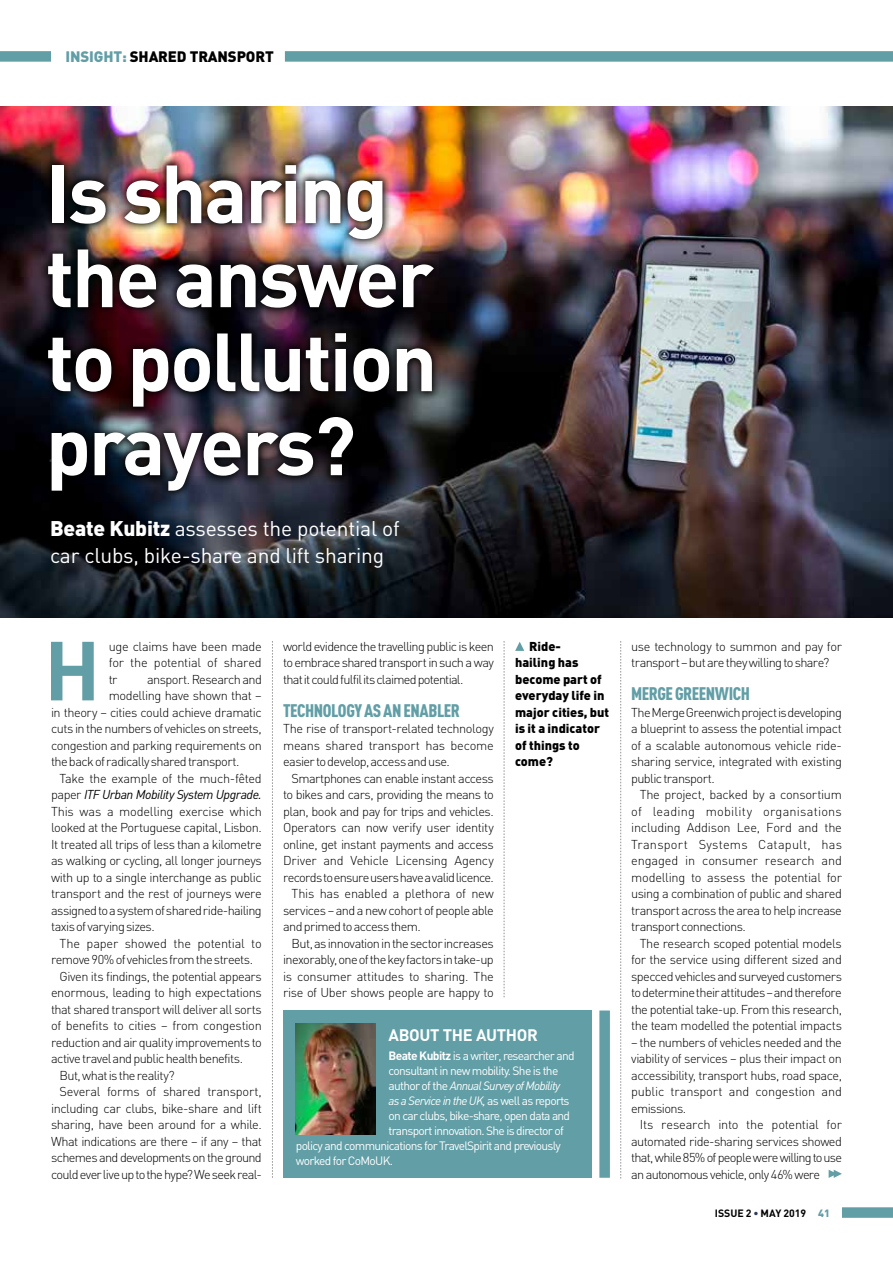
<style>
.page{position:relative;width:893px;height:1263px;background:#fff}
.page>*{position:absolute;margin:0;border:0;box-sizing:border-box;transform-origin:0 0}
.t1{font:700 82.2px "DIN";color:#619ea6}
.t2{font:700 81px/84px "DIN";letter-spacing:-.03em;color:#fff}
.t3{font:21px/26.2px "DIN";letter-spacing:-.01em;color:#fff}
.t4{font:900 18px "DIN Cond";letter-spacing:-.025em;color:#619ea6}
.t5{font:700 16.5px "DIN";letter-spacing:-.02em;color:#fff}
.t6{font:900 15px "DIN";letter-spacing:-.01em;color:#000}
.t7{font:300 12.75px/16.5px "DIN";letter-spacing:-.04em;color:#000;text-align:justify}
.t8{font:300 12.75px "DIN";letter-spacing:-.02em;color:#000}
.t9{font:900 12.75px/16.5px "DIN";color:#000}
.t10{font:italic 12.75px "DIN";letter-spacing:-.04em;color:#000}
.t11{font:300 12.75px "DIN";letter-spacing:-.015em;color:#000}
.t12{font:900 12.75px "DIN";color:#619ea6}
.t13{font:12px "DIN";letter-spacing:-.06em;color:#fff}
.t14{font:italic 12px "DIN";letter-spacing:-.06em;color:#fff}
.t15{font:700 10.5px "DIN";color:#000}
.s1{color:#619ea6}
.s2{font-weight:900}
.s3{font-weight:300;font-style:normal}
.s4{font-weight:700}
.s5{font-style:normal}
.s6{color:#2e3a5c}
.s7{font-weight:900;color:#619ea6}
</style>
<div class="page">
<svg style="left:272px;top:641px;width:1px;height:537px"></svg>
<svg style="left:620px;top:641px;width:1px;height:537px"></svg>
<svg style="left:504px;top:641px;width:1px;height:356px"></svg>
<div style="left:842px;top:1207px;width:51px;height:11px;background:#619ea6"></div>
<img style="left:0;top:106px;width:893px;height:512px">
<div style="left:0;top:51px;width:51px;height:11px;background:#619ea6"></div>
<div style="left:285px;top:51px;width:608px;height:11px;background:#619ea6"></div>
<svg style="left:829px;top:1170px;width:13px;height:8px"></svg>
<div style="left:283px;top:1011px;width:308px;height:167px;background:#619ea6"></div>
<img style="left:296px;top:1023px;width:80px;height:111px">
<div style="left:599px;top:1010px;width:11px;height:168px;background:#619ea6"></div>
<svg style="left:515px;top:642px;width:9px;height:9px"></svg>
<img style="left:38px;top:155px;width:405px;height:345px">
<p class="t6" style="left:65px;top:46px;width:210px"><span class="s1">INSIGHT:</span> SHARED TRANSPORT</p>
<h2 class="t2" style="left:46px;top:148px;width:393px">Is sharing the answer to pollution prayers?</h2>
<p class="t12" style="left:49px;top:456px;width:5px">‘</p>
<h3 class="t3" style="left:50px;top:515px;width:351px"><span class="s2">Beate Kubitz</span> assesses the potential of car clubs, bike-share and lift sharing</h3>
<h1 class="t1" style="left:44px;top:617px;width:58px">H</h1>
<p class="t7" style="left:109px;top:637px;width:155px">uge claims have been made for the potential of shared tr</p>
<p class="t7" style="left:147px;top:670px;width:116px">ansport. Research and</p>
<p class="t7" style="left:109px;top:687px;width:155px">modelling have shown that –</p>
<p class="t7" style="left:51px;top:703px;width:212px">in theory – cities could achieve dramatic</p>
<p class="t7" style="left:51px;top:720px;width:212px">cuts in the numbers of vehicles on streets,</p>
<p class="t7" style="left:51px;top:736px;width:212px">congestion and parking requirements on</p>
<p class="t7" style="left:51px;top:753px;width:190px">the back of radically shared transport.</p>
<p class="t7" style="left:60px;top:769px;width:204px">Take the example of the much-fêted</p>
<p class="t10" style="left:51px;top:787px;width:212px"><span class="s3">paper</span> ITF Urban Mobility System Upgrade.</p>
<p class="t8" style="left:51px;top:803px;width:212px">This was a modelling exercise which</p>
<p class="t7" style="left:51px;top:819px;width:212px">looked at the Portuguese capital, Lisbon.</p>
<p class="t7" style="left:51px;top:835px;width:212px">It treated all trips of less than a kilometre</p>
<p class="t7" style="left:51px;top:852px;width:212px">as walking or cycling, all longer journeys</p>
<p class="t7" style="left:51px;top:868px;width:212px">with up to a single interchange as public</p>
<p class="t7" style="left:51px;top:885px;width:212px">transport and the rest of journeys were</p>
<p class="t7" style="left:51px;top:901px;width:212px">assigned to a system of shared ride-hailing</p>
<p class="t7" style="left:51px;top:918px;width:105px">taxis of varying sizes.</p>
<p class="t11" style="left:60px;top:935px;width:204px">The paper showed the potential to</p>
<p class="t7" style="left:51px;top:951px;width:204px">remove 90% of vehicles from the streets.</p>
<p class="t7" style="left:60px;top:967px;width:204px">Given its findings, the potential appears</p>
<p class="t7" style="left:51px;top:984px;width:212px">enormous, leading to high expectations</p>
<p class="t7" style="left:51px;top:1000px;width:212px">that shared transport will deliver all sorts</p>
<p class="t7" style="left:51px;top:1017px;width:212px">of benefits to cities – from congestion</p>
<p class="t7" style="left:51px;top:1033px;width:212px">reduction and air quality improvements to</p>
<p class="t7" style="left:51px;top:1050px;width:194px">active travel and public health benefits.</p>
<p class="t7" style="left:60px;top:1066px;width:117px">But, what is the reality?</p>
<p class="t8" style="left:60px;top:1083px;width:204px">Several forms of shared transport,</p>
<p class="t7" style="left:51px;top:1099px;width:212px">including car clubs, bike-share and lift</p>
<p class="t7" style="left:51px;top:1116px;width:212px">sharing, have been around for a while.</p>
<p class="t7" style="left:51px;top:1132px;width:212px">What indications are there – if any – that</p>
<p class="t7" style="left:51px;top:1149px;width:212px">schemes and developments on the ground</p>
<p class="t7" style="left:51px;top:1165px;width:212px">could ever live up to the hype? We seek real-</p>
<p class="t7" style="left:283px;top:637px;width:212px">world evidence the travelling public is keen to embrace shared transport in such a way that it could fulfil its claimed potential.</p>
<h3 class="t4" style="left:283px;top:699px;width:178px">TECHNOLOGY AS AN ENABLER</h3>
<p class="t7" style="left:283px;top:720px;width:212px">The rise of transport-related technology means shared transport has become easier to develop, access and use.</p>
<p class="t7" style="left:292px;top:769px;width:204px">Smartphones can enable instant access</p>
<p class="t7" style="left:283px;top:786px;width:212px">to bikes and cars, providing the means to</p>
<p class="t7" style="left:283px;top:802px;width:212px">plan, book and pay for trips and vehicles.</p>
<p class="t7" style="left:283px;top:819px;width:212px">Operators can now verify user identity</p>
<p class="t7" style="left:283px;top:835px;width:212px">online, get instant payments and access</p>
<p class="t8" style="left:283px;top:852px;width:212px">Driver and Vehicle Licensing Agency</p>
<p class="t7" style="left:283px;top:868px;width:212px">records to ensure users have a valid licence.</p>
<p class="t8" style="left:292px;top:885px;width:204px">This has enabled a plethora of new</p>
<p class="t7" style="left:283px;top:901px;width:212px">services – and a new cohort of people able</p>
<p class="t7" style="left:283px;top:918px;width:139px">and primed to access them.</p>
<p class="t7" style="left:292px;top:934px;width:204px">But, as innovation in the sector increases</p>
<p class="t7" style="left:283px;top:951px;width:212px">inexorably, one of the key factors in take-up</p>
<p class="t8" style="left:283px;top:968px;width:212px">is consumer attitudes to sharing. The</p>
<p class="t7" style="left:283px;top:984px;width:212px">rise of Uber shows people are happy to</p>
<p class="t9" style="left:515px;top:637px;width:96px;text-indent:14px">Ride-<br>hailing has become part of everyday life in major cities, but is it a indicator of things to come?</p>
<p class="t5" style="left:388px;top:1024px;width:151px">ABOUT THE AUTHOR</p>
<p class="t13" style="left:388px;top:1048px;width:188px"><span class="s4">Beate Kubitz</span> is a writer, researcher and</p>
<p class="t13" style="left:388px;top:1063px;width:171px">consultant in new mobility. She is the</p>
<p class="t14" style="left:388px;top:1078px;width:173px"><span class="s5">author of the</span> Annual Survey of Mobility</p>
<p class="t14" style="left:388px;top:1093px;width:183px">as a Service in the UK, <span class="s5">as well as reports</span></p>
<p class="t13" style="left:388px;top:1108px;width:183px">on car clubs, bike-share, open data and</p>
<p class="t13" style="left:388px;top:1123px;width:177px">transport innovation. She is director of</p>
<p class="t13" style="left:296px;top:1138px;width:266px">policy and communications for TravelSpirit and previously</p>
<p class="t13" style="left:296px;top:1153px;width:99px">worked for CoMoUK.</p>
<p class="t7" style="left:631px;top:637px;width:212px">use technology to summon and pay for transport – but are they willing to share?</p>
<h3 class="t4" style="left:631px;top:683px;width:120px">MERGE GREENWICH</h3>
<p class="t7" style="left:631px;top:703px;width:212px">The Merge Greenwich project is developing a blueprint to assess the potential impact of a scalable autonomous vehicle ride&shy;sharing service, integrated with existing public transport.</p>
<p class="t7" style="left:631px;top:786px;width:212px;text-indent:9px">The project, backed by a consortium of leading mobility organisations including Addison Lee, Ford and the Transport Systems Catapult, has engaged in consumer research and modelling to assess the potential for using a combination of public and shared transport across the area to help increase transport connections.</p>
<p class="t7" style="left:631px;top:934px;width:212px;text-indent:9px">The research scoped potential models for the service using different sized and specced vehicles and surveyed customers to determine their attitudes – and therefore the potential take-up. From this research, the team modelled the potential impacts</p>
<p class="t7" style="left:631px;top:1033px;width:212px">– the numbers of vehicles needed and the viability of services – plus their impact on accessibility, transport hubs, road space, public transport and congestion and emissions.</p>
<p class="t7" style="left:631px;top:1116px;width:212px;text-indent:9px">Its research into the potential for automated ride-sharing services showed that, while 85% of people were willing to use an autonomous vehicle, only 46% were</p>
<p class="t15" style="left:715px;top:1206px;width:116px">ISSUE 2 <span class="s6">•</span> MAY 2019 <span class="s7">41</span></p>
</div>
